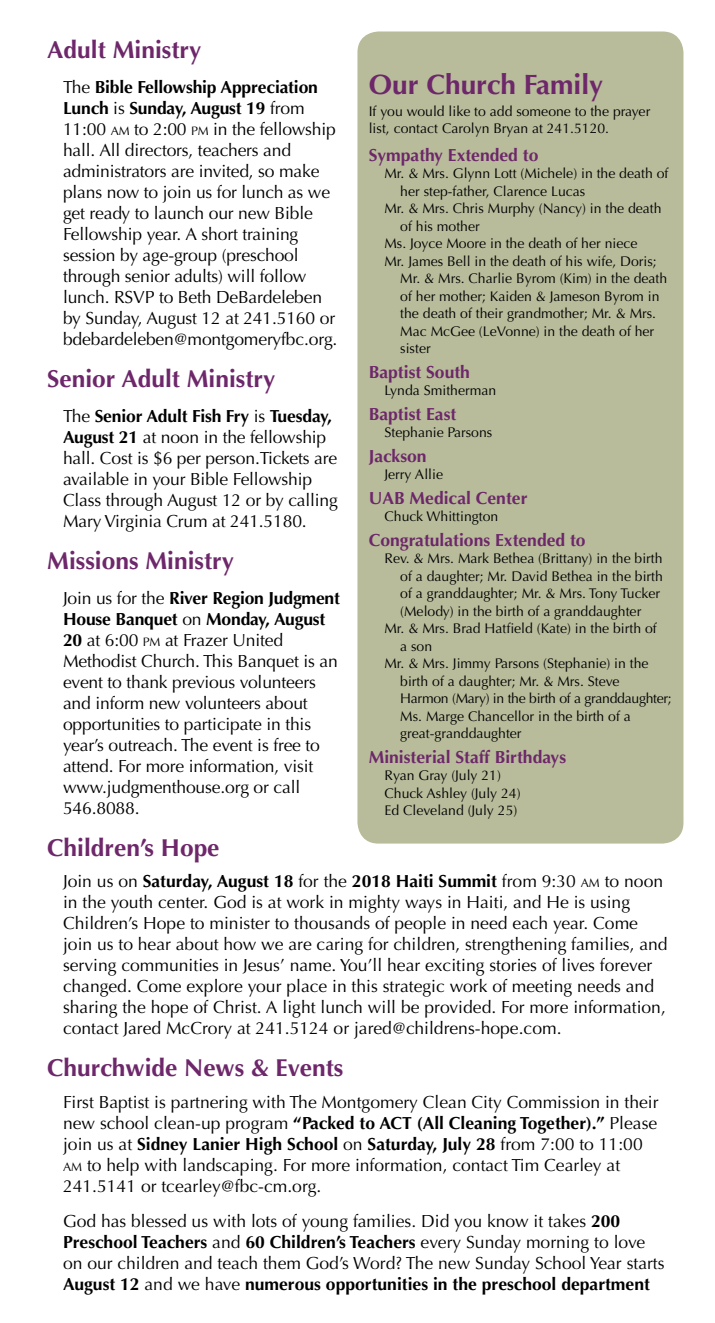
<style>
.page{position:relative;width:715px;height:1323px;background:#fff}
.page>*{position:absolute;margin:0;border:0;box-sizing:border-box;transform-origin:0 0}
.t1{font:700 28px "Optima";color:#6d276a}
.t2{font:700 24.5px "Optima";color:#6d276a}
.t3{font:17.5px/21px "Optima";letter-spacing:-.01em;color:#000}
.t4{font:700 17.5px "Optima";color:#6d276a}
.t5{font:14px/17.5px "Optima";color:#000}
.t6{font:14px "Optima";letter-spacing:-.02em;color:#000}
.s1{font-weight:700}
.s2{font-size:12.25px}
</style>
<div class="page">
<div style="left:357px;top:32px;width:326px;height:812px;background:#b8bc9b;border-radius:21px"></div>
<h2 class="t2" style="left:47px;top:35px;width:155px">Adult Ministry</h2>
<p class="t3" style="left:63px;top:77px;width:276px">The <span class="s1">Bible Fellowship Appreciation Lunch</span> is <span class="s1">Sunday, August 19</span> from 11:00 <span class="s2">AM</span> to 2:00 <span class="s2">PM</span> in the fellowship hall. All directors, teachers and administrators are invited, so make plans now to join us for lunch as we get ready to launch our new Bible Fellowship year. A short training session by age-group (preschool through senior adults) will follow lunch. RSVP to Beth DeBardeleben by Sunday, August 12 at 241.5160 or bdebardeleben@montgomeryfbc.org.</p>
<h2 class="t2" style="left:47px;top:364px;width:229px">Senior Adult Ministry</h2>
<p class="t3" style="left:63px;top:406px;width:276px">The <span class="s1">Senior Adult Fish Fry</span> is <span class="s1">Tuesday, August 21</span> at noon in the fellowship hall. Cost is $6 per person.Tickets are available in your Bible Fellowship Class through August 12 or by calling Mary Virginia Crum at 241.5180.</p>
<h2 class="t2" style="left:47px;top:546px;width:188px">Missions Ministry</h2>
<p class="t3" style="left:63px;top:588px;width:278px">Join us for the <span class="s1">River Region Judgment<br>House Banquet</span> on <span class="s1">Monday, August<br>20</span> at 6:00 <span class="s2">PM</span> at Frazer United<br>Methodist Church. This Banquet is an event to thank previous volunteers and inform new volunteers about opportunities to participate in this year’s outreach. The event is free to attend. For more information, visit www.judgmenthouse.org or call<br>546.8088.</p>
<h2 class="t2" style="left:47px;top:833px;width:174px">Children’s Hope</h2>
<p class="t3" style="left:63px;top:871px;width:605px">Join us on <span class="s1">Saturday, August 18</span> for the <span class="s1">2018 Haiti Summit</span> from 9:30 <span class="s2">AM</span> to noon in the youth center. God is at work in mighty ways in Haiti, and He is using Children’s Hope to minister to thousands of people in need each year. Come join us to hear about how we are caring for children, strengthening families, and serving communities in Jesus’ name. You’ll hear exciting stories of lives forever changed. Come explore your place in this strategic work of meeting needs and sharing the hope of Christ. A light lunch will be provided. For more information, contact Jared McCrory at 241.5124 or jared@childrens-hope.com.</p>
<h2 class="t2" style="left:47px;top:1054px;width:297px">Churchwide News &amp; Events</h2>
<p class="t3" style="left:63px;top:1092px;width:596px">First Baptist is partnering with The Montgomery Clean City Commission in their new school clean-up program <span class="s1">“Packed to ACT (All Cleaning Together).”</span> Please join us at <span class="s1">Sidney Lanier High School</span> on <span class="s1">Saturday, July 28</span> from 7:00 to 11:00<br><span class="s2">AM</span> to help with landscaping. For more information, contact Tim Cearley at 241.5141 or tcearley@fbc-cm.org.</p>
<p class="t3" style="left:63px;top:1211px;width:602px">God has blessed us with lots of young families. Did you know it takes <span class="s1">200<br>Preschool Teachers</span> and <span class="s1">60 Children’s Teachers</span> every Sunday morning to love on our children and teach them God’s Word? The new Sunday School Year starts <span class="s1">August 12</span> and we have <span class="s1">numerous opportunities in the preschool department</span></p>
<h1 class="t1" style="left:368px;top:68px;width:236px">Our Church Family</h1>
<p class="t5" style="left:368px;top:103px;width:283px;line-height:16.8px">If you would like to add someone to the prayer list, contact Carolyn Bryan at 241.5120.</p>
<p class="t4" style="left:368px;top:145px;width:171px">Sympathy Extended to</p>
<p class="t5" style="left:384px;top:165px;width:285px">Mr. &amp; Mrs. Glynn Lott (Michele) in the death of</p>
<p class="t5" style="left:400px;top:182px;width:186px">her step-father, Clarence Lucas</p>
<p class="t5" style="left:384px;top:200px;width:278px">Mr. &amp; Mrs. Chris Murphy (Nancy) in the death</p>
<p class="t5" style="left:400px;top:217px;width:81px">of his mother</p>
<p class="t5" style="left:384px;top:235px;width:254px">Ms. Joyce Moore in the death of her niece</p>
<p class="t5" style="left:384px;top:252px;width:273px">Mr. James Bell in the death of his wife, Doris;</p>
<p class="t5" style="left:400px;top:270px;width:268px">Mr. &amp; Mrs. Charlie Byrom (Kim) in the death</p>
<p class="t5" style="left:400px;top:287px;width:260px">of her mother; Kaiden &amp; Jameson Byrom in</p>
<p class="t5" style="left:400px;top:305px;width:257px">the death of their grandmother; Mr. &amp; Mrs.</p>
<p class="t5" style="left:400px;top:322px;width:255px">Mac McGee (LeVonne) in the death of her</p>
<p class="t5" style="left:400px;top:340px;width:32px">sister</p>
<p class="t4" style="left:368px;top:362px;width:103px">Baptist South</p>
<p class="t5" style="left:384px;top:382px;width:113px">Lynda Smitherman</p>
<p class="t4" style="left:368px;top:404px;width:89px">Baptist East</p>
<p class="t5" style="left:384px;top:424px;width:109px">Stephanie Parsons</p>
<p class="t4" style="left:368px;top:446px;width:59px">Jackson</p>
<p class="t5" style="left:384px;top:466px;width:60px">Jerry Allie</p>
<p class="t4" style="left:368px;top:488px;width:160px">UAB Medical Center</p>
<p class="t5" style="left:384px;top:508px;width:115px">Chuck Whittington</p>
<p class="t4" style="left:368px;top:530px;width:218px">Congratulations Extended to</p>
<p class="t5" style="left:384px;top:550px;width:279px">Rev. &amp; Mrs. Mark Bethea (Brittany) in the birth</p>
<p class="t5" style="left:400px;top:567px;width:264px">of a daughter; Mr. David Bethea in the birth</p>
<p class="t5" style="left:400px;top:585px;width:261px">of a granddaughter; Mr. &amp; Mrs. Tony Tucker</p>
<p class="t5" style="left:400px;top:602px;width:242px">(Melody) in the birth of a granddaughter</p>
<p class="t5" style="left:384px;top:620px;width:273px">Mr. &amp; Mrs. Brad Hatfield (Kate) in the birth of</p>
<p class="t5" style="left:400px;top:637px;width:33px">a son</p>
<p class="t5" style="left:384px;top:655px;width:265px">Mr. &amp; Mrs. Jimmy Parsons (Stephanie) in the</p>
<p class="t5" style="left:400px;top:672px;width:220px">birth of a daughter; Mr. &amp; Mrs. Steve</p>
<p class="t6" style="left:400px;top:690px;width:273px">Harmon (Mary) in the birth of a granddaughter;</p>
<p class="t5" style="left:400px;top:707px;width:232px">Ms. Marge Chancellor in the birth of a</p>
<p class="t5" style="left:400px;top:725px;width:123px">great-granddaughter</p>
<p class="t4" style="left:368px;top:747px;width:199px">Ministerial Staff Birthdays</p>
<p class="t5" style="left:384px;top:767px;width:137px">Ryan Gray (July 21)<br>Chuck Ashley (July 24)<br>Ed Cleveland (July 25)</p>
</div>
